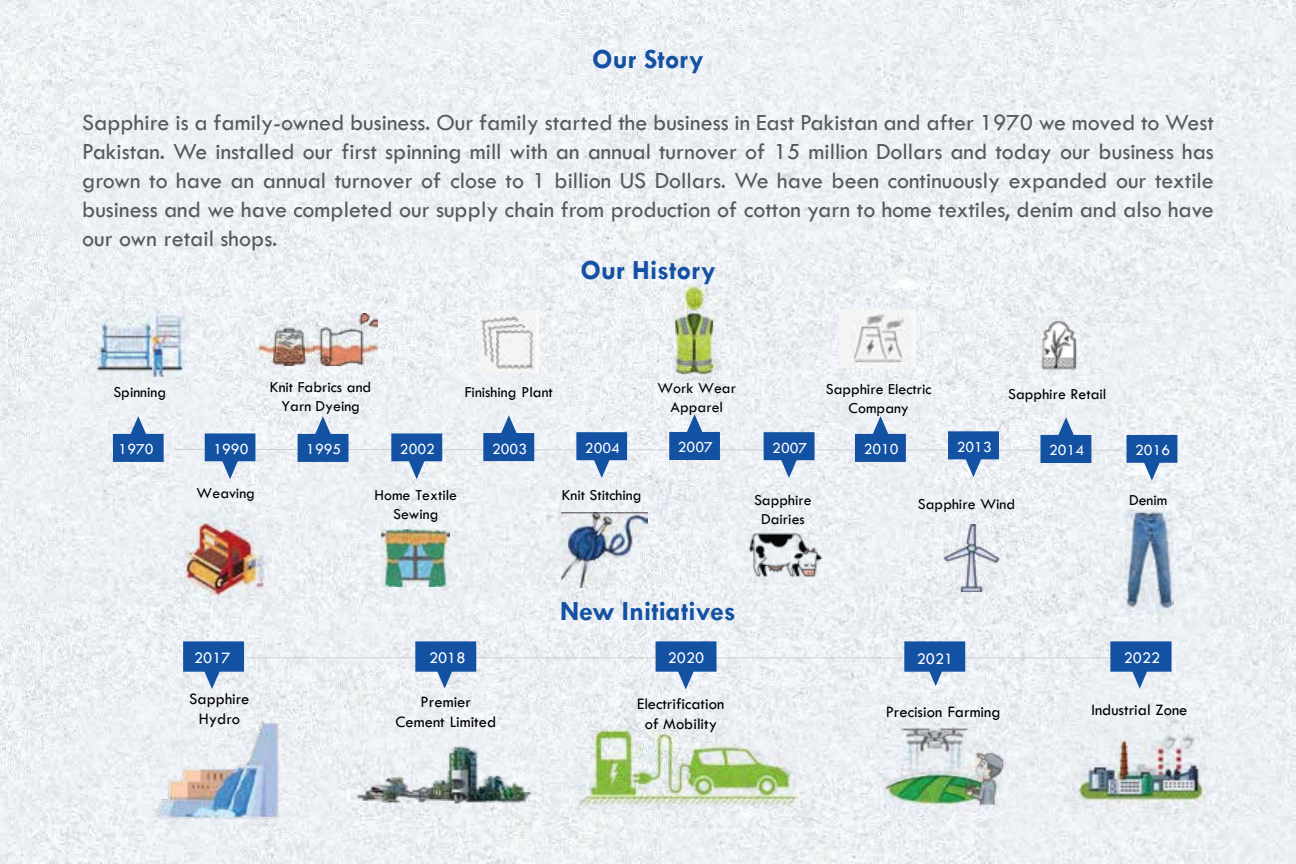
<style>
.page{position:relative;width:1296px;height:864px;background:#fff}
.page>*{position:absolute;margin:0;border:0;box-sizing:border-box;transform-origin:0 0}
.t1{font:700 28px "Tw Cen";color:#1351a3}
.t2{font:24px/28.8px "Tw Cen";color:#58595b;text-align:justify}
.t3{font:16.6px/20.2px "Tw Cen";color:#000;text-align:center}
.t4{font:16.6px/20.2px "Tw Cen";color:#fff}
.t5{font:15.8px/19.2px "Tw Cen";color:#000;text-align:center}
.t6{font:15.8px "Tw Cen";color:#fff}
</style>
<div class="page">
<img style="left:0;top:0;width:1296px;height:864px">
<div style="left:113px;top:434px;width:51px;height:28px;background:#1351a3;border:2px solid #1351a3"></div>
<svg style="left:129px;top:414px;width:19px;height:23px"></svg>
<div style="left:205px;top:433px;width:50px;height:28px;background:#1351a3;border:2px solid #1351a3"></div>
<div style="left:298px;top:434px;width:51px;height:28px;background:#1351a3"></div>
<svg style="left:313px;top:414px;width:20px;height:23px"></svg>
<div style="left:391px;top:433px;width:51px;height:28px;background:#1351a3;border:2px solid #1351a3"></div>
<div style="left:483px;top:433px;width:51px;height:28px;background:#1351a3"></div>
<svg style="left:499px;top:413px;width:20px;height:23px"></svg>
<div style="left:576px;top:432px;width:51px;height:28px;background:#1351a3;border:2px solid #1351a3"></div>
<div style="left:669px;top:432px;width:51px;height:28px;background:#1351a3"></div>
<svg style="left:685px;top:412px;width:20px;height:23px"></svg>
<img style="left:479px;top:310px;width:60px;height:62px">
<div style="left:764px;top:432px;width:51px;height:28px;background:#1351a3;border:2px solid #1351a3"></div>
<div style="left:855px;top:434px;width:51px;height:28px;background:#1351a3"></div>
<svg style="left:871px;top:414px;width:20px;height:23px"></svg>
<div style="left:1040px;top:435px;width:51px;height:28px;background:#1351a3"></div>
<svg style="left:1056px;top:415px;width:20px;height:23px"></svg>
<div style="left:948px;top:431px;width:51px;height:28px;background:#1351a3;border:2px solid #1351a3"></div>
<svg style="left:174px;top:448px;width:949px;height:34px"></svg>
<div style="left:1127px;top:435px;width:50px;height:28px;background:#1351a3"></div>
<svg style="left:1142px;top:460px;width:19px;height:23px"></svg>
<img style="left:1009px;top:309px;width:98px;height:87px">
<img style="left:723px;top:517px;width:125px;height:77px">
<img style="left:839px;top:310px;width:77px;height:57px">
<img style="left:928px;top:524px;width:86px;height:68px">
<hr style="left:246px;top:657px;width:864px;height:1px;background:#d1cfce">
<img style="left:109px;top:717px;width:192px;height:107px">
<svg style="left:202px;top:672px;width:20px;height:19px"></svg>
<div style="left:183px;top:641px;width:61px;height:31px;background:#1351a3;border:2px solid #1351a3"></div>
<svg style="left:925px;top:672px;width:21px;height:17px"></svg>
<div style="left:904px;top:641px;width:61px;height:31px;background:#1351a3;border:2px solid #1351a3"></div>
<svg style="left:676px;top:672px;width:20px;height:20px"></svg>
<div style="left:656px;top:641px;width:61px;height:31px;background:#1351a3;border:2px solid #1351a3"></div>
<img style="left:329px;top:739px;width:223px;height:78px">
<svg style="left:434px;top:672px;width:21px;height:19px"></svg>
<div style="left:415px;top:641px;width:61px;height:31px;background:#1351a3;border:2px solid #1351a3"></div>
<svg style="left:1129px;top:672px;width:21px;height:19px"></svg>
<div style="left:1110px;top:641px;width:62px;height:31px;background:#1351a3;border:2px solid #1351a3"></div>
<img style="left:578px;top:727px;width:219px;height:83px">
<img style="left:884px;top:720px;width:122px;height:92px">
<img style="left:1070px;top:717px;width:142px;height:98px">
<img style="left:1126px;top:510px;width:48px;height:105px">
<img style="left:674px;top:287px;width:48px;height:94px">
<img style="left:95px;top:311px;width:94px;height:69px">
<img style="left:259px;top:314px;width:119px;height:52px">
<img style="left:381px;top:530px;width:68px;height:56px">
<img style="left:184px;top:511px;width:85px;height:90px">
<img style="left:561px;top:513px;width:87px;height:74px">
<p class="t1" style="left:592px;top:42px;width:113px">Our Story</p>
<p class="t2" style="left:82px;top:108px;width:1133px">Sapphire is a family-owned business. Our family started the business in East Pakistan and after 1970 we moved to West Pakistan. We installed our first spinning mill with an annual turnover of 15 million Dollars and today our business has grown to have an annual turnover of close to 1 billion US Dollars. We have been continuously expanded our textile business and we have completed our supply chain from production of cotton yarn to home textiles, denim and also have our own retail shops.</p>
<p class="t1" style="left:580px;top:254px;width:137px">Our History</p>
<p class="t5" style="left:113px;top:382px;width:54px">Spinning</p>
<p class="t6" style="left:119px;top:440px;width:37px">1970</p>
<p class="t6" style="left:213px;top:439px;width:37px">1990</p>
<p class="t5" style="left:197px;top:483px;width:60px">Weaving</p>
<p class="t5" style="left:270px;top:377px;width:103px">Knit Fabrics and<br>Yarn Dyeing</p>
<p class="t5" style="left:465px;top:382px;width:90px">Finishing Plant</p>
<p class="t6" style="left:306px;top:440px;width:37px">1995</p>
<p class="t6" style="left:400px;top:439px;width:37px">2002</p>
<p class="t5" style="left:375px;top:485px;width:84px">Home Textile<br>Sewing</p>
<p class="t6" style="left:492px;top:439px;width:37px">2003</p>
<p class="t6" style="left:585px;top:438px;width:37px">2004</p>
<p class="t5" style="left:562px;top:485px;width:81px">Knit Stitching</p>
<p class="t5" style="left:657px;top:378px;width:80px">Work Wear<br>Apparel</p>
<p class="t6" style="left:678px;top:438px;width:37px">2007</p>
<p class="t5" style="left:826px;top:379px;width:107px">Sapphire Electric<br>Company</p>
<p class="t5" style="left:1008px;top:385px;width:100px">Sapphire Retail</p>
<p class="t6" style="left:772px;top:438px;width:37px">2007</p>
<p class="t6" style="left:864px;top:440px;width:37px">2010</p>
<p class="t6" style="left:957px;top:437px;width:37px">2013</p>
<p class="t6" style="left:1049px;top:441px;width:37px">2014</p>
<p class="t6" style="left:1135px;top:441px;width:37px">2016</p>
<p class="t5" style="left:754px;top:490px;width:59px">Sapphire<br>Dairies</p>
<p class="t5" style="left:918px;top:494px;width:99px">Sapphire Wind</p>
<p class="t5" style="left:1129px;top:490px;width:40px">Denim</p>
<p class="t4" style="left:194px;top:648px;width:38px">2017</p>
<p class="t3" style="left:189px;top:689px;width:62px">Sapphire<br>Hydro</p>
<p class="t1" style="left:560px;top:594px;width:177px">New Initiatives</p>
<p class="t4" style="left:429px;top:648px;width:38px">2018</p>
<p class="t4" style="left:917px;top:649px;width:38px">2021</p>
<p class="t4" style="left:1124px;top:648px;width:38px">2022</p>
<p class="t3" style="left:1092px;top:699px;width:97px">Industrial Zone</p>
<p class="t4" style="left:431px;top:648px;width:29px">201<br>8</p>
<p class="t3" style="left:396px;top:691px;width:102px">Premier<br>Cement Limited</p>
<p class="t4" style="left:668px;top:648px;width:38px">2020</p>
<p class="t3" style="left:637px;top:693px;width:89px">Electrification of Mobility</p>
<p class="t3" style="left:886px;top:702px;width:116px">Precision Farming</p>
</div>
